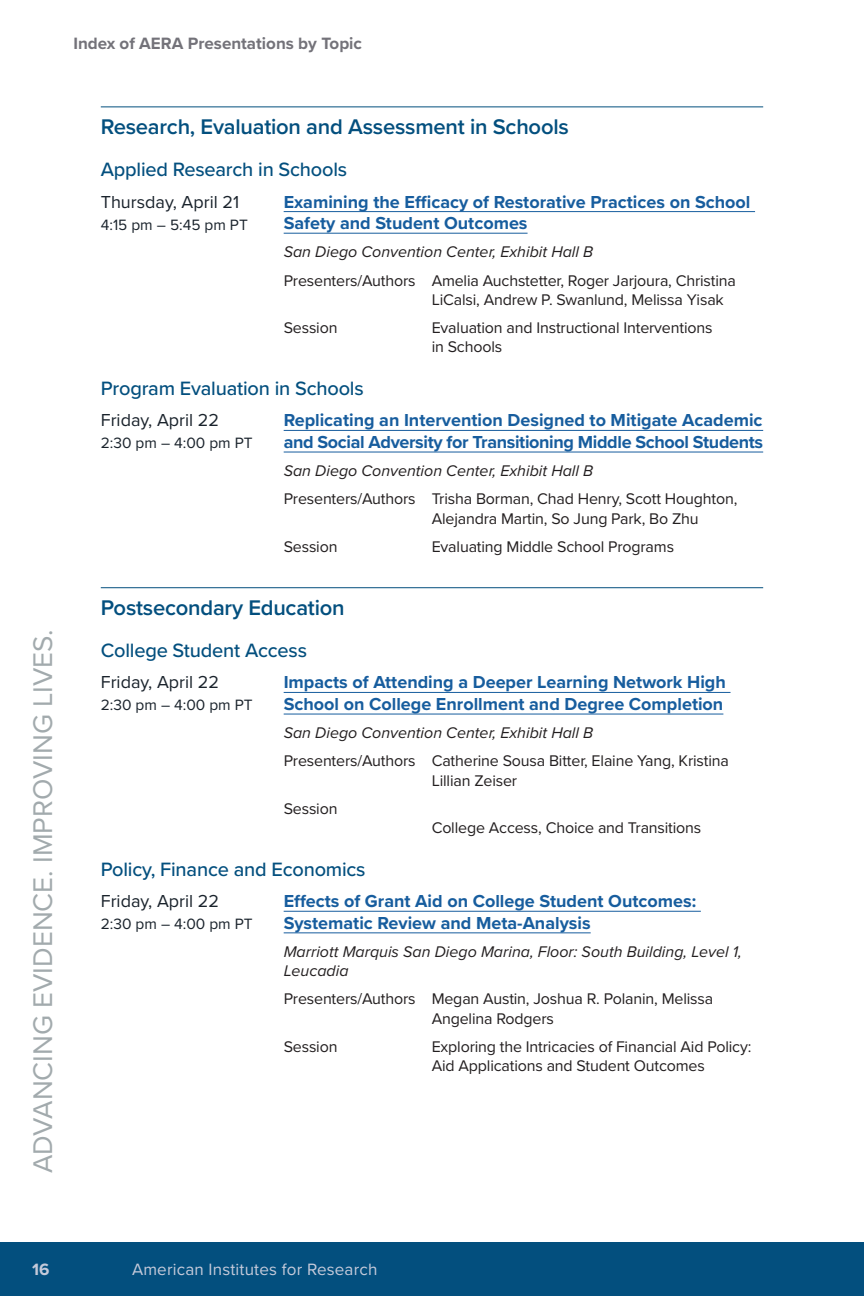
<style>
.page{position:relative;width:864px;height:1296px;background:#fff}
.page>*{position:absolute;margin:0;border:0;box-sizing:border-box;transform-origin:0 0}
.t1{font:28px "Proxima Nova";color:#a2aaad}
.Date_Topic_Heading{font:600 22px "Proxima Nova";letter-spacing:-.01em;color:#034f7e}
.Session_Topic_Headin{font:500 20px "Proxima Nova";letter-spacing:-.01em;color:#034f7e}
.Session_Title_Text{font:700 18px/21.6px "Proxima Nova";color:#175d9e}
.Session_Title_Text-2{font:700 18px/21.6px "Proxima Nova";letter-spacing:-.02em;color:#175d9e}
.Session_Date_Text{font:18px "Proxima Nova";color:#1a232c}
.t2{font:700 17px "Proxima Nova";color:#737279}
.t3{font:17px "Proxima Nova";letter-spacing:.01em;color:#c5cada}
.t4{font:700 17px "Proxima Nova";color:#c5cada}
.Session_Participant{font:16px/19.2px "Proxima Nova";letter-spacing:-.01em;color:#231f20}
.Session_Location{font:italic 16px/19.2px "Proxima Nova";color:#231f20}
.Session_Time_Text{font:15.6px "Proxima Nova";color:#1a232c}
</style>
<div class="page">
<div style="left:0;top:1242px;width:864px;height:54px;background:#034f7e"></div>
<hr style="left:101px;top:106px;width:662px;height:1px;background:#034f7e">
<hr style="left:101px;top:587px;width:662px;height:1px;background:#034f7e">
<hr style="left:284px;top:211px;width:471px;height:1px;background:#175d9e">
<hr style="left:284px;top:233px;width:244px;height:1px;background:#175d9e">
<hr style="left:284px;top:430px;width:479px;height:1px;background:#175d9e">
<hr style="left:284px;top:452px;width:479px;height:1px;background:#175d9e">
<hr style="left:284px;top:692px;width:447px;height:1px;background:#175d9e">
<hr style="left:284px;top:714px;width:439px;height:1px;background:#175d9e">
<hr style="left:284px;top:911px;width:417px;height:1px;background:#175d9e">
<hr style="left:284px;top:932px;width:307px;height:1px;background:#175d9e">
<p class="t2" style="left:73px;top:31px;width:290px">Index of AERA Presentations by Topic</p>
<h1 class="t1" style="left:22px;top:1173px;width:546px;rotate:-90deg">ADVANCING EVIDENCE. IMPROVING LIVES.</h1>
<p class="Date_Topic_Heading" style="left:101px;top:111px;width:470px">Research, Evaluation and Assessment in Schools</p>
<p class="Session_Topic_Headin" style="left:101px;top:155px;width:248px">Applied Research in Schools</p>
<p class="Session_Date_Text" style="left:101px;top:188px;width:140px">Thursday, April 21</p>
<p class="Session_Time_Text" style="left:101px;top:213px;width:149px">4:15 pm – 5:45 pm PT</p>
<p class="Session_Title_Text" style="left:284px;top:190px;width:468px">Examining the Efficacy of Restorative Practices on School<br>Safety and Student Outcomes</p>
<p class="Session_Location" style="left:284px;top:242px;width:311px">San Diego Convention Center, Exhibit Hall B</p>
<p class="Session_Participant" style="left:432px;top:270px;width:306px;text-indent:-148px">Presenters/Authors Amelia Auchstetter, Roger Jarjoura, Christina<br>LiCalsi, Andrew P. Swanlund, Melissa Yisak</p>
<p class="Session_Participant" style="left:284px;top:317px;width:55px">Session</p>
<p class="Session_Participant" style="left:432px;top:317px;width:282px">Evaluation and Instructional Interventions in Schools</p>
<p class="Session_Topic_Headin" style="left:101px;top:374px;width:264px">Program Evaluation in Schools</p>
<p class="Session_Date_Text" style="left:101px;top:407px;width:120px">Friday, April 22</p>
<p class="Session_Time_Text" style="left:101px;top:432px;width:153px">2:30 pm – 4:00 pm PT</p>
<p class="Session_Title_Text-2" style="left:284px;top:409px;width:481px">Replicating an Intervention Designed to Mitigate Academic and Social Adversity for Transitioning Middle School Students</p>
<p class="Session_Location" style="left:284px;top:461px;width:311px">San Diego Convention Center, Exhibit Hall B</p>
<p class="Session_Participant" style="left:432px;top:489px;width:307px;text-indent:-148px">Presenters/Authors Trisha Borman, Chad Henry, Scott Houghton,<br>Alejandra Martin, So Jung Park, Bo Zhu</p>
<p class="Session_Participant" style="left:284px;top:536px;width:55px">Session</p>
<p class="Session_Participant" style="left:432px;top:536px;width:244px">Evaluating Middle School Programs</p>
<p class="Date_Topic_Heading" style="left:101px;top:591px;width:245px">Postsecondary Education</p>
<p class="Session_Topic_Headin" style="left:101px;top:636px;width:208px">College Student Access</p>
<p class="Session_Date_Text" style="left:101px;top:669px;width:120px">Friday, April 22</p>
<p class="Session_Time_Text" style="left:101px;top:694px;width:153px">2:30 pm – 4:00 pm PT</p>
<p class="Session_Title_Text" style="left:284px;top:671px;width:444px">Impacts of Attending a Deeper Learning Network High<br>School on College Enrollment and Degree Completion</p>
<p class="Session_Location" style="left:284px;top:723px;width:311px">San Diego Convention Center, Exhibit Hall B</p>
<p class="Session_Participant" style="left:432px;top:751px;width:299px;text-indent:-148px">Presenters/Authors Catherine Sousa Bitter, Elaine Yang, Kristina<br>Lillian Zeiser</p>
<p class="Session_Participant" style="left:284px;top:798px;width:55px">Session</p>
<p class="Session_Participant" style="left:432px;top:817px;width:271px">College Access, Choice and Transitions</p>
<p class="Session_Topic_Headin" style="left:101px;top:854px;width:266px">Policy, Finance and Economics</p>
<p class="Session_Date_Text" style="left:101px;top:888px;width:120px">Friday, April 22</p>
<p class="Session_Time_Text" style="left:101px;top:912px;width:153px">2:30 pm – 4:00 pm PT</p>
<p class="Session_Title_Text" style="left:284px;top:890px;width:414px">Effects of Grant Aid on College Student Outcomes:<br>Systematic Review and Meta-Analysis</p>
<p class="Session_Location" style="left:284px;top:941px;width:460px">Marriott Marquis San Diego Marina, Floor: South Building, Level 1,<br>Leucadia</p>
<p class="Session_Participant" style="left:432px;top:989px;width:283px;text-indent:-148px">Presenters/Authors Megan Austin, Joshua R. Polanin, Melissa<br>Angelina Rodgers</p>
<p class="Session_Participant" style="left:284px;top:1036px;width:55px">Session</p>
<p class="Session_Participant" style="left:432px;top:1036px;width:321px">Exploring the Intricacies of Financial Aid Policy:<br>Aid Applications and Student Outcomes</p>
<p class="t4" style="left:32px;top:1257px;width:19px">16</p>
<p class="t3" style="left:132px;top:1257px;width:247px">American Institutes for Research</p>
</div>
